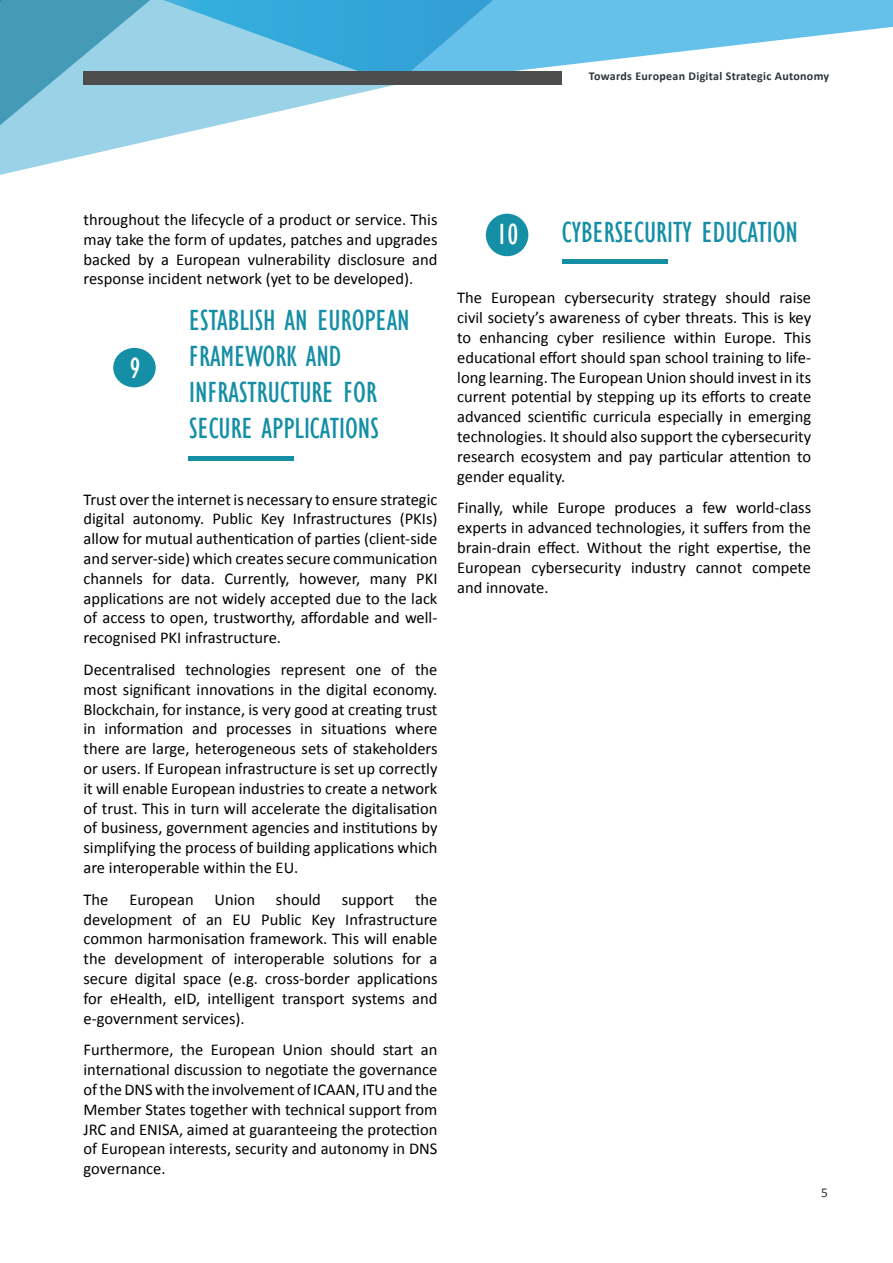
<style>
.page{position:relative;width:893px;height:1263px;background:#fff}
.page>*{position:absolute;margin:0;border:0;box-sizing:border-box;transform-origin:0 0}
.t1{font:condensed 30px/36px "Gill Sans";color:#158fa6}
.t2{font:condensed 30px "Gill Sans";color:#fff}
.t3{font:16.5px/19.8px "Calibri";color:#000;text-align:justify}
.t4{font:13.5px "Calibri";color:#2e333c}
.t5{font:700 12px "Calibri";letter-spacing:.025em;color:#2e333c}
</style>
<div class="page">
<div style="left:113px;top:348px;width:43px;height:39px;background:#158fa6;border-radius:50%"></div>
<hr style="left:188px;top:456px;width:106px;height:4px;background:#158fa6">
<div style="left:486px;top:214px;width:42px;height:42px;background:#158fa6;border-radius:50%"></div>
<div style="left:562px;top:259px;width:105px;height:5px;background:#158fa6"></div>
<svg style="left:0;top:0;width:893px;height:175px"></svg>
<div style="left:84px;top:71px;width:478px;height:14px;background:#4d4d4d"></div>
<p class="t5" style="left:589px;top:69px;width:242px">Towards European Digital Strategic Autonomy</p>
<p class="t3" style="left:84px;top:210px;width:355px">throughout the lifecycle of a product or service. This may take the form of updates, patches and upgrades backed by a European vulnerability disclosure and response incident network (yet to be developed).</p>
<h1 class="t2" style="left:129px;top:350px;width:12px">9</h1>
<h1 class="t1" style="left:189px;top:302px;width:222px">ESTABLISH AN EUROPEAN<br>FRAMEWORK AND<br>INFRASTRUCTURE FOR<br>SECURE APPLICATIONS</h1>
<p class="t3" style="left:84px;top:489px;width:355px">Trust over the internet is necessary to ensure strategic digital autonomy. Public Key Infrastructures (PKIs) allow for mutual authentication of parties (client-side and server-side) which creates secure communication channels for data. Currently, however, many PKI applications are not widely accepted due to the lack of access to open, trustworthy, affordable and well&shy;recognised PKI infrastructure.</p>
<p class="t3" style="left:84px;top:660px;width:355px">Decentralised technologies represent one of the most significant innovations in the digital economy.<br>Blockchain, for instance, is very good at creating trust in information and processes in situations where there are large, heterogeneous sets of stakeholders or users. If European infrastructure is set up correctly it will enable European industries to create a network of trust. This in turn will accelerate the digitalisation of business, government agencies and institutions by simplifying the process of building applications which are interoperable within the EU.</p>
<p class="t3" style="left:84px;top:889px;width:26px">The</p>
<p class="t3" style="left:129px;top:889px;width:66px">European</p>
<p class="t3" style="left:215px;top:889px;width:42px">Union</p>
<p class="t3" style="left:276px;top:889px;width:46px">should</p>
<p class="t3" style="left:342px;top:889px;width:54px">support</p>
<p class="t3" style="left:84px;top:889px;width:355px;text-indent:332px">the development of an EU Public Key Infrastructure common harmonisation framework. This will enable the development of interoperable solutions for a secure digital space (e.g. cross-border applications for eHealth, eID, intelligent transport systems and e-government services).</p>
<p class="t3" style="left:84px;top:1040px;width:355px">Furthermore, the European Union should start an international discussion to negotiate the governance of the DNS with the involvement of ICAAN, ITU and the Member States together with technical support from JRC and ENISA, aimed at guaranteeing the protection of European interests, security and autonomy in DNS governance.</p>
<h1 class="t2" style="left:496px;top:216px;width:23px">10</h1>
<h1 class="t1" style="left:562px;top:214px;width:238px">CYBERSECURITY EDUCATION</h1>
<p class="t3" style="left:457px;top:288px;width:355px">The European cybersecurity strategy should raise civil society’s awareness of cyber threats. This is key to enhancing cyber resilience within Europe. This educational effort should span school training to life&shy;long learning. The European Union should invest in its current potential by stepping up its efforts to create advanced scientific curricula especially in emerging technologies. It should also support the cybersecurity research ecosystem and pay particular attention to gender equality.</p>
<p class="t3" style="left:457px;top:498px;width:355px">Finally, while Europe produces a few world-class experts in advanced technologies, it suffers from the brain-drain effect. Without the right expertise, the European cybersecurity industry cannot compete and innovate.</p>
<p class="t4" style="left:821px;top:1183px;width:8px">5</p>
</div>
